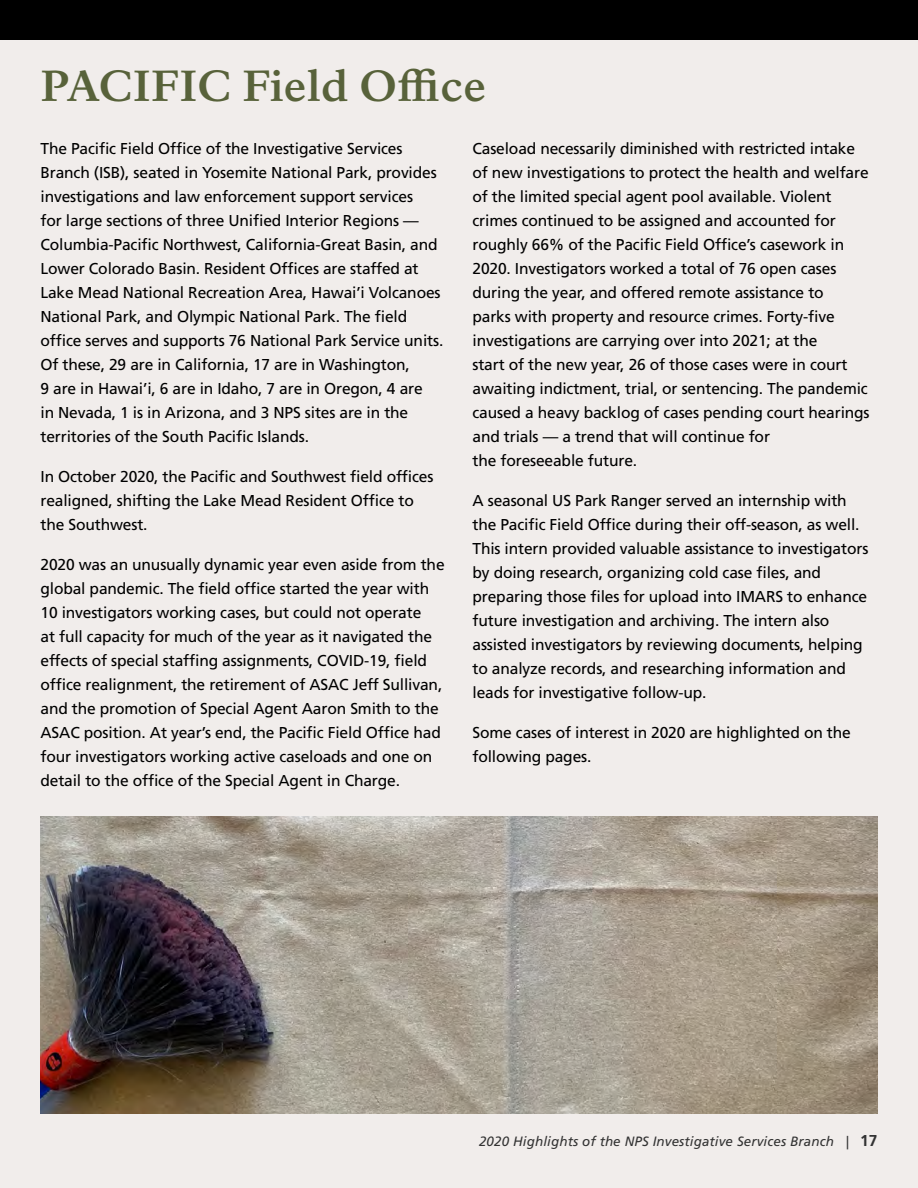
<style>
.page{position:relative;width:918px;height:1188px;background:#fff}
.page>*{position:absolute;margin:0;border:0;box-sizing:border-box;transform-origin:0 0}
.t1{font:700 42.75px "NPS Rawlinson OT";letter-spacing:.005em;color:#58623a;scale:1.04 1}
.t2{font:15.75px/24px "Frutiger";letter-spacing:-.01em;color:#000}
.t3{font:italic 13.5px "Frutiger";letter-spacing:.01em;color:#333}
.s1{font-weight:700;font-style:normal;font-size:15.75px}
</style>
<div class="page">
<div style="left:0;top:40px;width:918px;height:1148px;background:#f1edeb"></div>
<div style="left:0;top:0;width:918px;height:40px;background:#000"></div>
<img style="left:40px;top:817px;width:838px;height:297px">
<h1 class="t1" style="left:40px;top:60px;width:430px">PACIFIC Field Office</h1>
<p class="t2" style="left:40px;top:137px;width:404px">The Pacific Field Office of the Investigative Services Branch (ISB), seated in Yosemite National Park, provides investigations and law enforcement support services<br>for large sections of three Unified Interior Regions — Columbia-Pacific Northwest, California-Great Basin, and Lower Colorado Basin. Resident Offices are staffed at Lake Mead National Recreation Area, Hawai’i Volcanoes National Park, and Olympic National Park. The field office serves and supports 76 National Park Service units.<br>Of these, 29 are in California, 17 are in Washington,<br>9 are in Hawai’i, 6 are in Idaho, 7 are in Oregon, 4 are<br>in Nevada, 1 is in Arizona, and 3 NPS sites are in the territories of the South Pacific Islands.</p>
<p class="t2" style="left:40px;top:465px;width:395px">In October 2020, the Pacific and Southwest field offices realigned, shifting the Lake Mead Resident Office to the Southwest.</p>
<p class="t2" style="left:40px;top:553px;width:406px">2020 was an unusually dynamic year even aside from the global pandemic. The field office started the year with 10 investigators working cases, but could not operate<br>at full capacity for much of the year as it navigated the effects of special staffing assignments, COVID-19, field office realignment, the retirement of ASAC Jeff Sullivan, and the promotion of Special Agent Aaron Smith to the ASAC position. At year’s end, the Pacific Field Office had four investigators working active caseloads and one on detail to the office of the Special Agent in Charge.</p>
<p class="t2" style="left:473px;top:137px;width:399px">Caseload necessarily diminished with restricted intake of new investigations to protect the health and welfare of the limited special agent pool available. Violent crimes continued to be assigned and accounted for roughly 66% of the Pacific Field Office’s casework in 2020. Investigators worked a total of 76 open cases during the year, and offered remote assistance to<br>parks with property and resource crimes. Forty-five investigations are carrying over into 2021; at the<br>start of the new year, 26 of those cases were in court awaiting indictment, trial, or sentencing. The pandemic caused a heavy backlog of cases pending court hearings and trials — a trend that will continue for<br>the foreseeable future.</p>
<p class="t2" style="left:473px;top:489px;width:397px">A seasonal US Park Ranger served an internship with the Pacific Field Office during their off-season, as well.<br>This intern provided valuable assistance to investigators by doing research, organizing cold case files, and preparing those files for upload into IMARS to enhance future investigation and archiving. The intern also assisted investigators by reviewing documents, helping to analyze records, and researching information and leads for investigative follow-up.</p>
<p class="t2" style="left:473px;top:721px;width:380px">Some cases of interest in 2020 are highlighted on the following pages.</p>
<p class="t3" style="left:479px;top:1133px;width:400px">2020 Highlights of the NPS Investigative Services Branch | <span class="s1">17</span></p>
</div>
